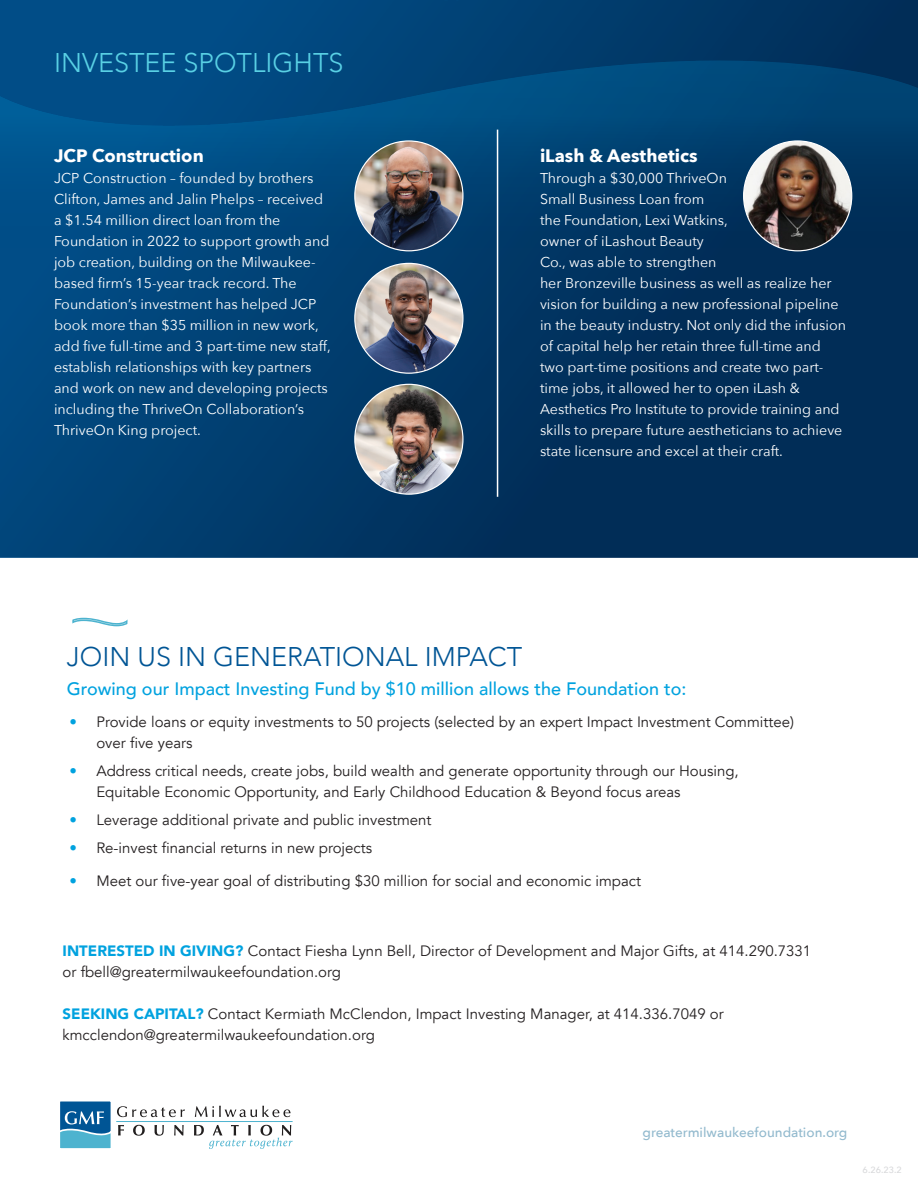
<style>
.page{position:relative;width:918px;height:1188px;background:#fff}
.page>*{position:absolute;margin:0;border:0;box-sizing:border-box;transform-origin:0 0}
.t1{font:300 27px "Avenir";color:#005595}
.t2{font:300 27px "Avenir";color:#59d0e4}
.t3{font:500 18px "Avenir";color:#00a2df}
.t4{font:700 18px "Avenir Next";color:#fff}
.t5{font:15px/21px "Avenir";color:#231f20}
.t6{font:14.25px/21px "Avenir Next";color:#fff}
.t7{font:500 13.5px "Avenir Next";color:#93bace}
.t8{font:500 9px "Avenir Next";color:#d8d9db}
.s1{color:#00a2df}
.s2{font-weight:900;color:#00a2df}
</style>
<div class="page">
<svg style="left:0;top:0;width:918px;height:557px;background:#013868"></svg>
<svg style="left:0;top:54px;width:918px;height:225px;background:#004478"></svg>
<svg style="left:195px;top:1106px;width:96px;height:11px"></svg>
<hr style="left:116px;top:1121px;width:177px;height:1px;background:#4db3cf">
<div style="left:59px;top:1101px;width:52px;height:48px;background:#005595"></div>
<div style="left:58px;top:1100px;width:54px;height:50px;border:2px solid #fff"></div>
<svg style="left:58px;top:1106px;width:127px;height:44px"></svg>
<svg style="left:194px;top:1125px;width:99px;height:24px"></svg>
<svg style="left:72px;top:617px;width:56px;height:10px"></svg>
<hr style="left:497px;top:130px;width:1px;height:367px;background:#fff">
<img style="left:355px;top:141px;width:108px;height:110px">
<img style="left:355px;top:263px;width:108px;height:110px">
<img style="left:355px;top:384px;width:108px;height:110px">
<img style="left:744px;top:141px;width:108px;height:110px">
<p class="t2" style="left:54px;top:47px;width:291px">INVESTEE SPOTLIGHTS</p>
<p class="t4" style="left:54px;top:140px;width:151px">JCP Construction</p>
<p class="t6" style="left:54px;top:167px;width:278px">JCP Construction – founded by brothers Clifton, James and Jalin Phelps – received a $1.54 million direct loan from the Foundation in 2022 to support growth and job creation, building on the Milwaukee&shy;based firm’s 15-year track record. The Foundation’s investment has helped JCP book more than $35 million in new work, add five full-time and 3 part-time new staff, establish relationships with key partners and work on new and developing projects including the ThriveOn Collaboration’s ThriveOn King project.</p>
<p class="t4" style="left:540px;top:140px;width:159px">iLash &amp; Aesthetics</p>
<p class="t6" style="left:540px;top:167px;width:308px">Through a $30,000 ThriveOn<br>Small Business Loan from<br>the Foundation, Lexi Watkins,<br>owner of iLashout Beauty<br>Co., was able to strengthen<br>her Bronzeville business as well as realize her vision for building a new professional pipeline in the beauty industry. Not only did the infusion of capital help her retain three full-time and two part-time positions and create two part&shy;time jobs, it allowed her to open iLash &amp; Aesthetics Pro Institute to provide training and skills to prepare future aestheticians to achieve state licensure and excel at their craft.</p>
<p class="t1" style="left:67px;top:641px;width:457px">JOIN US IN GENERATIONAL IMPACT</p>
<p class="t3" style="left:67px;top:673px;width:621px">Growing our Impact Investing Fund by $10 million allows the Foundation to:</p>
<p class="t5" style="left:96px;top:712px;width:699px;text-indent:-27px"><span class="s1">•</span> Provide loans or equity investments to 50 projects (selected by an expert Impact Investment Committee) over five years</p>
<p class="t5" style="left:96px;top:761px;width:644px;text-indent:-27px"><span class="s1">•</span> Address critical needs, create jobs, build wealth and generate opportunity through our Housing,<br>Equitable Economic Opportunity, and Early Childhood Education &amp; Beyond focus areas</p>
<p class="t5" style="left:69px;top:810px;width:364px"><span class="s1">•</span> Leverage additional private and public investment</p>
<p class="t5" style="left:69px;top:837px;width:304px"><span class="s1">•</span> Re-invest financial returns in new projects</p>
<p class="t5" style="left:69px;top:871px;width:573px"><span class="s1">•</span> Meet our five-year goal of distributing $30 million for social and economic impact</p>
<p class="t5" style="left:63px;top:941px;width:750px"><span class="s2">INTERESTED IN GIVING?</span> Contact Fiesha Lynn Bell, Director of Development and Major Gifts, at 414.290.7331 or fbell@greatermilwaukeefoundation.org</p>
<p class="t5" style="left:63px;top:1004px;width:663px"><span class="s2">SEEKING CAPITAL?</span> Contact Kermiath McClendon, Impact Investing Manager, at 414.336.7049 or kmcclendon@greatermilwaukeefoundation.org</p>
<p class="t7" style="left:643px;top:1121px;width:206px">greatermilwaukeefoundation.org</p>
<p class="t8" style="left:863px;top:1162px;width:41px">6.26.23.2</p>
</div>
